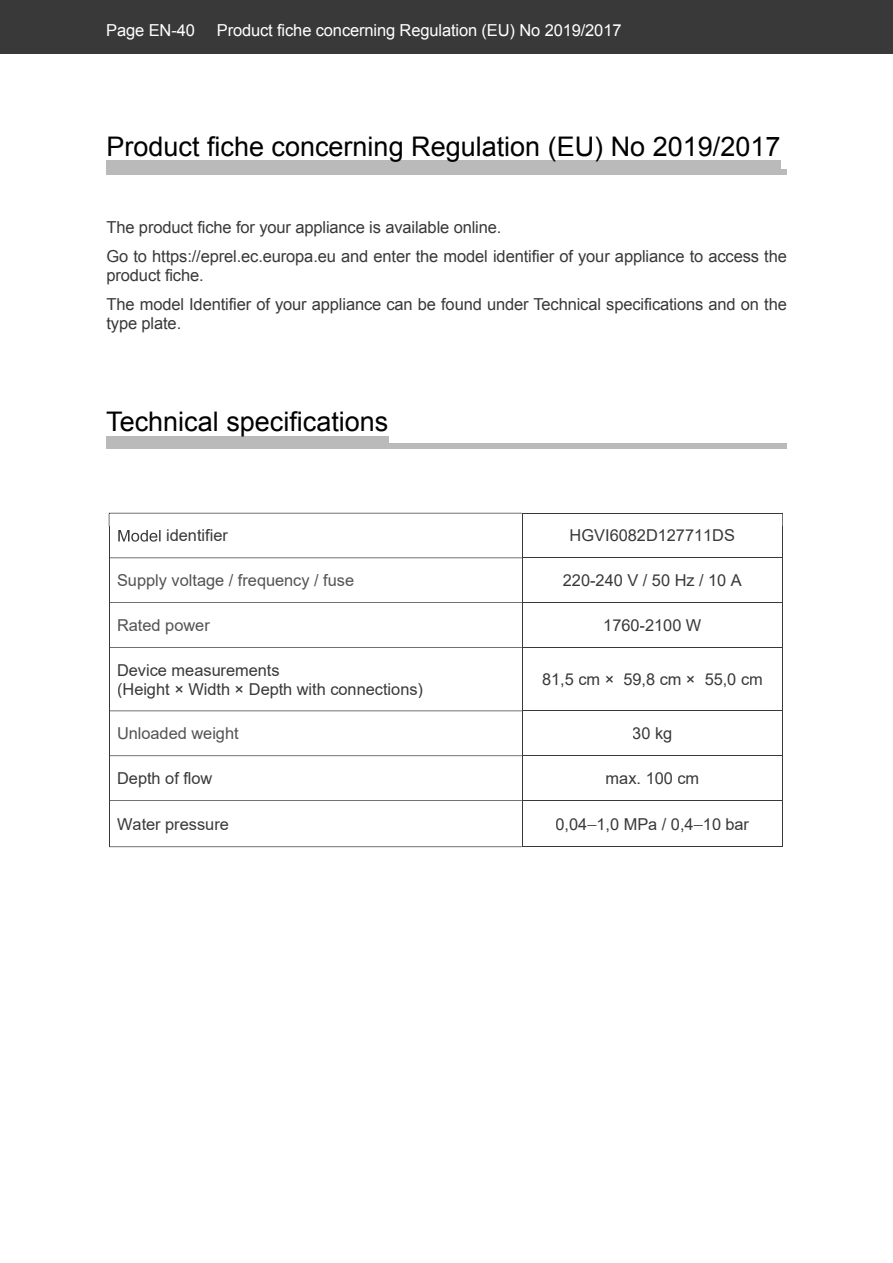
<style>
.page{position:relative;width:893px;height:1263px;background:#fff}
.page>*{position:absolute;margin:0;border:0;box-sizing:border-box;transform-origin:0 0}
.t1{font:27px "Arial";color:#000}
.t2{font:16.5px/28.3px "Arial";letter-spacing:-.01em;color:#393939}
.t3{font:16.5px "Arial";letter-spacing:-.01em;color:#fff}
.t4{font:16.35px/18.8px "Arial";color:#393939}
.t5{font:16.35px "Arial";color:#535353}
</style>
<div class="page">
<div style="left:0;top:0;width:893px;height:54px;background:#393939"></div>
<div style="left:106px;top:161px;width:674px;height:12px;background:#bababa"></div>
<div style="left:106px;top:169px;width:681px;height:6px;background:#bababa"></div>
<div style="left:106px;top:436px;width:282px;height:12px;background:#bababa"></div>
<div style="left:106px;top:443px;width:681px;height:6px;background:#bababa"></div>
<svg style="left:109px;top:513px;width:414px;height:29px"></svg>
<hr style="left:522px;top:513px;width:260px;height:1px;background:#393939">
<svg style="left:782px;top:513px;width:1px;height:13px"></svg>
<hr style="left:109px;top:526px;width:1px;height:32px;background:#393939">
<hr style="left:522px;top:526px;width:1px;height:32px;background:#393939">
<hr style="left:782px;top:526px;width:1px;height:32px;background:#393939">
<svg style="left:109px;top:558px;width:414px;height:13px"></svg>
<hr style="left:522px;top:558px;width:260px;height:1px;background:#393939">
<svg style="left:782px;top:558px;width:1px;height:13px"></svg>
<hr style="left:109px;top:571px;width:1px;height:31px;background:#393939">
<hr style="left:522px;top:571px;width:1px;height:31px;background:#393939">
<hr style="left:782px;top:571px;width:1px;height:31px;background:#393939">
<svg style="left:109px;top:602px;width:414px;height:14px"></svg>
<hr style="left:522px;top:602px;width:260px;height:1px;background:#393939">
<svg style="left:782px;top:602px;width:1px;height:14px"></svg>
<hr style="left:109px;top:616px;width:1px;height:31px;background:#393939">
<hr style="left:522px;top:616px;width:1px;height:31px;background:#393939">
<hr style="left:782px;top:616px;width:1px;height:31px;background:#393939">
<svg style="left:109px;top:647px;width:414px;height:13px"></svg>
<hr style="left:522px;top:647px;width:260px;height:1px;background:#393939">
<svg style="left:782px;top:647px;width:1px;height:13px"></svg>
<hr style="left:109px;top:660px;width:1px;height:51px;background:#393939">
<hr style="left:522px;top:660px;width:1px;height:51px;background:#393939">
<hr style="left:782px;top:660px;width:1px;height:51px;background:#393939">
<svg style="left:109px;top:711px;width:414px;height:13px"></svg>
<hr style="left:522px;top:711px;width:260px;height:1px;background:#393939">
<svg style="left:782px;top:711px;width:1px;height:13px"></svg>
<hr style="left:109px;top:724px;width:1px;height:31px;background:#393939">
<hr style="left:522px;top:724px;width:1px;height:31px;background:#393939">
<hr style="left:782px;top:724px;width:1px;height:31px;background:#393939">
<svg style="left:109px;top:755px;width:414px;height:14px"></svg>
<hr style="left:522px;top:755px;width:260px;height:1px;background:#393939">
<svg style="left:782px;top:755px;width:1px;height:14px"></svg>
<hr style="left:109px;top:769px;width:1px;height:31px;background:#393939">
<hr style="left:522px;top:769px;width:1px;height:31px;background:#393939">
<hr style="left:782px;top:769px;width:1px;height:31px;background:#393939">
<svg style="left:109px;top:800px;width:414px;height:13px"></svg>
<hr style="left:522px;top:800px;width:260px;height:1px;background:#393939">
<svg style="left:782px;top:800px;width:1px;height:13px"></svg>
<hr style="left:109px;top:813px;width:1px;height:34px;background:#393939">
<hr style="left:522px;top:813px;width:1px;height:33px;background:#393939">
<svg style="left:110px;top:846px;width:412px;height:1px"></svg>
<hr style="left:522px;top:846px;width:260px;height:1px;background:#393939">
<hr style="left:782px;top:813px;width:1px;height:34px;background:#393939">
<p class="t3" style="left:106px;top:22px;width:90px">Page EN-40</p>
<p class="t3" style="left:217px;top:22px;width:406px">Product fiche concerning Regulation (EU) No 2019/2017</p>
<h1 class="t1" style="left:106px;top:131px;width:675px">Product fiche concerning Regulation (EU) No 2019/2017</h1>
<p class="t2" style="left:106px;top:213px;width:682px">The product fiche for your appliance is available online.<br>Go to https://eprel.ec.europa.eu and enter the model identifier of your appliance to access the</p>
<p class="t2" style="left:106px;top:261px;width:682px">product fiche.<br>The model Identifier of your appliance can be found under Technical specifications and on the</p>
<p class="t2" style="left:106px;top:310px;width:76px">type plate.</p>
<h1 class="t1" style="left:106px;top:406px;width:284px">Technical specifications</h1>
<p class="t4" style="left:166px;top:526px;width:63px">identifier</p>
<p class="t4" style="left:570px;top:526px;width:167px">HGVI6082D127711DS</p>
<p class="t5" style="left:117px;top:571px;width:239px">Supply voltage / frequency / fuse</p>
<p class="t4" style="left:563px;top:571px;width:181px">220-240 V / 50 Hz / 10 A</p>
<p class="t5" style="left:117px;top:616px;width:94px">Rated power</p>
<p class="t4" style="left:603px;top:616px;width:100px">1760-2100 W</p>
<p class="t4" style="left:117px;top:661px;width:307px">Device measurements<br>(Height × Width × Depth with connections)</p>
<p class="t4" style="left:542px;top:670px;width:222px">81,5 cm × 59,8 cm × 55,0 cm</p>
<p class="t5" style="left:117px;top:724px;width:123px">Unloaded weight</p>
<p class="t4" style="left:632px;top:724px;width:42px">30 kg</p>
<p class="t4" style="left:117px;top:769px;width:97px">Depth of flow</p>
<p class="t4" style="left:605px;top:769px;width:95px">max. 100 cm</p>
<p class="t4" style="left:117px;top:814px;width:113px">Water pressure</p>
<p class="t4" style="left:555px;top:814px;width:195px">0,04–1,0 MPa / 0,4–10 bar</p>
</div>
